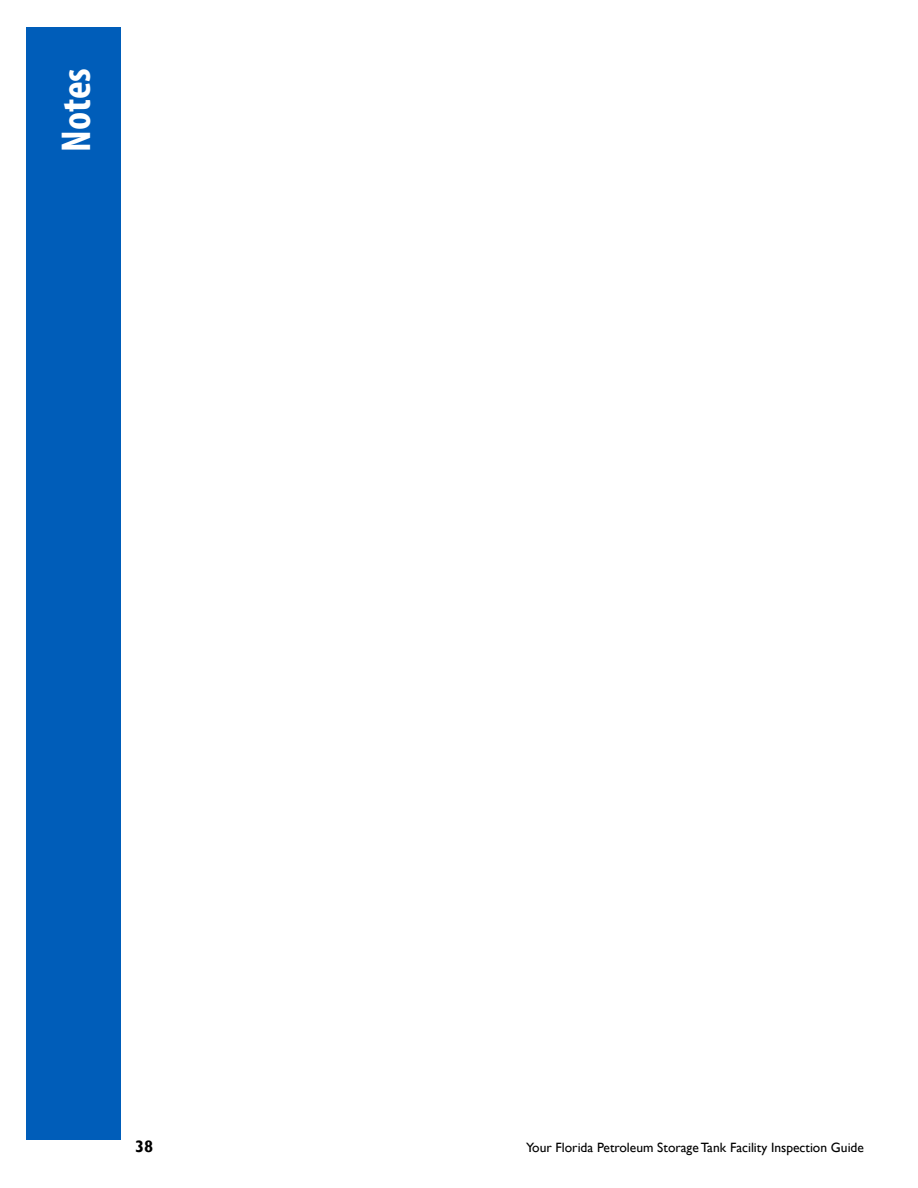
<style>
.page{position:relative;width:918px;height:1188px;background:#fff}
.page>*{position:absolute;margin:0;border:0;box-sizing:border-box;transform-origin:0 0}
.t1{font:700 condensed 42px "Myriad Pro";letter-spacing:-.005em;color:#fff}
.t2{font:700 16.5px "Gill Sans";color:#000}
.t3{font:13.5px "Gill Sans";color:#000}
</style>
<div class="page">
<div style="left:26px;top:28px;width:95px;height:1112px;background:#005db9"></div>
<p class="t1" style="left:50px;top:152px;width:85px;rotate:-90deg">Notes</p>
<p class="t2" style="left:135px;top:1137px;width:20px">38</p>
<p class="t3" style="left:526px;top:1140px;width:339px">Your Florida Petroleum Storage Tank Facility Inspection Guide</p>
</div>
